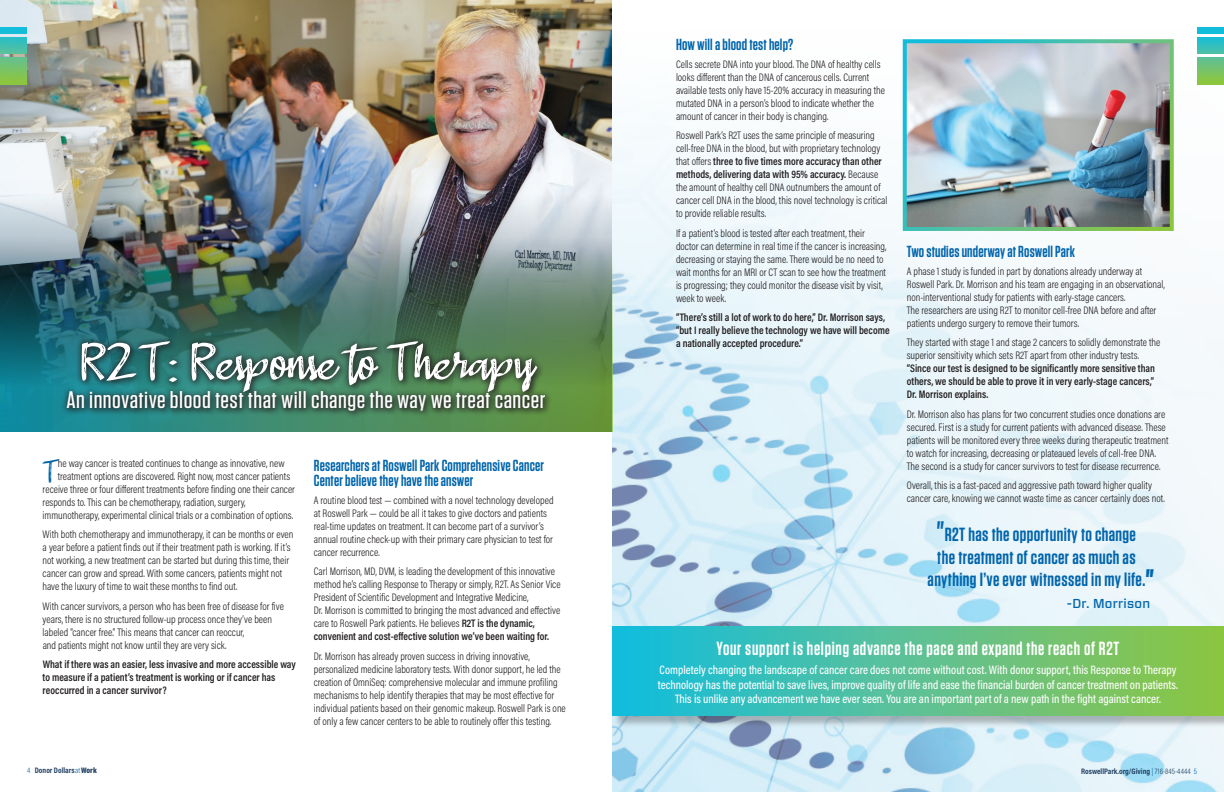
<style>
.page{position:relative;width:1224px;height:792px;background:#fff}
.page>*{position:absolute;margin:0;border:0;box-sizing:border-box;transform-origin:0 0}
.t1{font:51.8px "a Adistro";color:#fff;scale:1.1 1}
.t2{font:31.1px "a Adistro";color:#0165ac}
.t3{font:700 28.2px "Tungsten";color:#0165ac}
.t4{font:500 23.9px "Tungsten";letter-spacing:.02em;color:#fff;scale:1.1 1}
.t5{font:600 19px/22.4px "Tungsten";letter-spacing:.02em;color:#0165ac;text-align:center}
.t6{font:600 19px "Tungsten";letter-spacing:.04em;color:#fff}
.t7{font:600 16px/15px "Tungsten";letter-spacing:.01em;color:#0165ac}
.t8{font:500 12.9px "Forza";letter-spacing:.02em;color:#0165ac}
.t9{font:500 12.3px/14.6px "Acumin Pro Cond";color:#fff;text-align:center}
.t10{font:300 11px/13px "Acumin Pro Cond";color:#231f20}
.t11{font:600 11px/13px "Acumin Pro Cond";color:#231f20}
.t12{font:700 8px "Acumin Pro Cond";color:#214062}
.s1{font-weight:300;color:#0165ac}
.s2{font-weight:900}
.s3{font-weight:600}
.s4{font-size:28.2px}
.s5{font-weight:300}
</style>
<div class="page">
<img style="left:612px;top:27px;width:612px;height:765px">
<div style="left:613px;top:627px;width:611px;height:101px;background:#231f20;opacity:.3"></div>
<div style="left:612px;top:626px;width:612px;height:90px;background:linear-gradient(to right,#18bde1,#95c544)"></div>
<img style="left:0;top:0;width:612px;height:126px">
<svg style="left:0;top:57px;width:26px;height:27px"></svg>
<svg style="left:0;top:38px;width:26px;height:15px"></svg>
<div style="left:0;top:27px;width:26px;height:6px;background:#11bddb"></div>
<img style="left:0;top:126px;width:612px;height:108px">
<img style="left:0;top:234px;width:612px;height:198px">
<div style="left:65px;top:339px;width:489px;height:80px;background:#231f20;opacity:.58"></div>
<div style="left:61px;top:335px;width:490px;height:82px;background:#231f20;opacity:.75"></div>
<svg style="left:1198px;top:57px;width:26px;height:27px"></svg>
<svg style="left:1198px;top:38px;width:26px;height:15px"></svg>
<div style="left:1198px;top:27px;width:26px;height:6px;background:#11bddb"></div>
<img style="left:908px;top:44px;width:261px;height:182px">
<h1 class="t1" style="left:79px;top:341px;width:414px">R2T: Response to Therapy</h1>
<h3 class="t4" style="left:67px;top:388px;width:437px">An innovative blood test that will change the way we treat cancer</h3>
<h2 class="t2" style="left:42px;top:459px;width:17px">T</h2>
<p class="t10" style="left:58px;top:456px;width:228px">he way cancer is treated continues to change as innovative, new</p>
<p class="t10" style="left:58px;top:469px;width:234px">treatment options are discovered. Right now, most cancer patients</p>
<p class="t10" style="left:43px;top:482px;width:254px">receive three or four different treatments before finding one their cancer</p>
<p class="t10" style="left:43px;top:495px;width:205px">responds to. This can be chemotherapy, radiation, surgery,</p>
<p class="t10" style="left:43px;top:508px;width:252px">immunotherapy, experimental clinical trials or a combination of options.</p>
<p class="t10" style="left:43px;top:528px;width:252px">With both chemotherapy and immunotherapy, it can be months or even a year before a patient finds out if their treatment path is working. If it’s not working, a new treatment can be started but during this time, their cancer can grow and spread. With some cancers, patients might not have the luxury of time to wait these months to find out.</p>
<p class="t10" style="left:43px;top:599px;width:243px">With cancer survivors, a person who has been free of disease for five years, there is no structured follow-up process once they’ve been labeled “cancer free.” This means that cancer can reoccur,<br>and patients might not know until they are very sick.</p>
<p class="t11" style="left:43px;top:658px;width:255px">What if there was an easier, less invasive and more accessible way to measure if a patient’s treatment is working or if cancer has reoccurred in a cancer survivor?</p>
<p class="t12" style="left:27px;top:765px;width:71px"><span class="s1">4</span> Donor Dollars<span class="s1">at</span><span class="s2">Work</span></p>
<h3 class="t7" style="left:314px;top:459px;width:232px">Researchers at Roswell Park Comprehensive Cancer<br>Center believe they have the answer</h3>
<p class="t10" style="left:314px;top:494px;width:241px">A routine blood test — combined with a novel technology developed at Roswell Park — could be all it takes to give doctors and patients real-time updates on treatment. It can become part of a survivor’s annual routine check-up with their primary care physician to test for cancer recurrence.</p>
<p class="t10" style="left:314px;top:565px;width:248px">Carl Morrison, MD, DVM, is leading the development of this innovative method he’s calling Response to Therapy or simply, R2T. As Senior Vice President of Scientific Development and Integrative Medicine,<br>Dr. Morrison is committed to bringing the most advanced and effective care to Roswell Park patients. He believes <span class="s3">R2T is the dynamic, convenient and cost-effective solution we’ve been waiting for.</span></p>
<p class="t10" style="left:314px;top:649px;width:254px">Dr. Morrison has already proven success in driving innovative, personalized medicine laboratory tests. With donor support, he led the creation of OmniSeq: comprehensive molecular and immune profiling mechanisms to help identify therapies that may be most effective for individual patients based on their genomic makeup. Roswell Park is one of only a few cancer centers to be able to routinely offer this testing.</p>
<h3 class="t7" style="left:676px;top:38px;width:119px">How will a blood test help?</h3>
<p class="t10" style="left:676px;top:57px;width:210px">Cells secrete DNA into your blood. The DNA of healthy cells looks different than the DNA of cancerous cells. Current available tests only have 15-20% accuracy in measuring the mutated DNA in a person’s blood to indicate whether the amount of cancer in their body is changing.</p>
<p class="t10" style="left:676px;top:129px;width:213px">Roswell Park’s R2T uses the same principle of measuring cell-free DNA in the blood, but with proprietary technology that offers <span class="s3">three to five times more accuracy than other methods, delivering data with 95% accuracy.</span> Because the amount of healthy cell DNA outnumbers the amount of cancer cell DNA in the blood, this novel technology is critical to provide reliable results.</p>
<p class="t10" style="left:676px;top:226px;width:212px">If a patient’s blood is tested after each treatment, their doctor can determine in real time if the cancer is increasing, decreasing or staying the same. There would be no need to wait months for an MRI or CT scan to see how the treatment is progressing; they could monitor the disease visit by visit, week to week.</p>
<p class="t11" style="left:676px;top:311px;width:215px">“There’s still a lot of work to do here,” Dr. Morrison says, “but I really believe the technology we have will become a nationally accepted procedure.”</p>
<h3 class="t7" style="left:907px;top:245px;width:170px">Two studies underway at Roswell Park</h3>
<p class="t10" style="left:907px;top:264px;width:260px">A phase 1 study is funded in part by donations already underway at Roswell Park. Dr. Morrison and his team are engaging in an observational, non-interventional study for patients with early-stage cancers.<br>The researchers are using R2T to monitor cell-free DNA before and after patients undergo surgery to remove their tumors.</p>
<p class="t10" style="left:907px;top:336px;width:255px">They started with stage 1 and stage 2 cancers to solidly demonstrate the superior sensitivity which sets R2T apart from other industry tests.</p>
<p class="t11" style="left:907px;top:362px;width:250px;text-align:justify">“Since our test is designed to be significantly more sensitive than others, we should be able to prove it in very early-stage cancers,” Dr. Morrison explains.</p>
<p class="t10" style="left:907px;top:407px;width:263px">Dr. Morrison also has plans for two concurrent studies once donations are secured. First is a study for current patients with advanced disease. These patients will be monitored every three weeks during therapeutic treatment to watch for increasing, decreasing or plateaued levels of cell-free DNA.<br>The second is a study for cancer survivors to test for disease recurrence.</p>
<p class="t10" style="left:907px;top:479px;width:260px">Overall, this is a fast-paced and aggressive path toward higher quality cancer care, knowing we cannot waste time as cancer certainly does not.</p>
<h3 class="t5" style="left:928px;top:524px;width:219px"><span class="s4">"</span>R2T has the opportunity to change the treatment of cancer as much as anything I’ve ever witnessed in my life.</h3>
<p class="t8" style="left:1067px;top:595px;width:85px">-Dr. Morrison</p>
<h3 class="t3" style="left:1146px;top:564px;width:10px">"</h3>
<h3 class="t6" style="left:717px;top:638px;width:404px">Your support is helping advance the pace and expand the reach of R2T</h3>
<p class="t9" style="left:658px;top:662px;width:522px">Completely changing the landscape of cancer care does not come without cost. With donor support, this Response to Therapy technology has the potential to save lives, improve quality of life and ease the financial burden of cancer treatment on patients.<br>This is unlike any advancement we have ever seen. You are an important part of a new path in the fight against cancer.</p>
<p class="t12" style="left:1081px;top:766px;width:117px">RoswellPark.org/Giving <span class="s1">|</span> <span class="s5">716-845-4444</span> <span class="s1">5</span></p>
</div>
